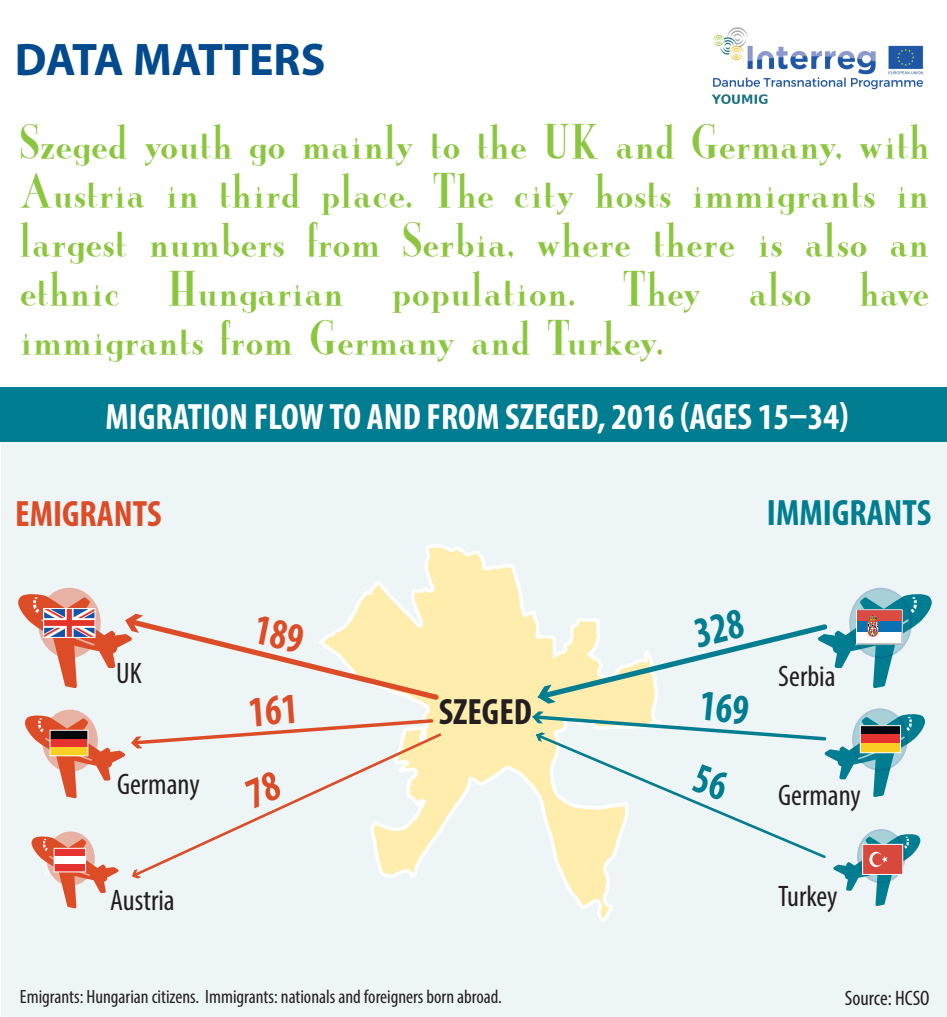
<style>
.page{position:relative;width:947px;height:1017px;background:#fff}
.page>*{position:absolute;margin:0;border:0;box-sizing:border-box;transform-origin:0 0}
.t1{font:700 45.85px "Myriad Pro";letter-spacing:-.005em;color:#004a8d}
.t2{font:42px/49px "Mona Lisa Solid Hu Normal";color:#8bc63e;text-align:justify}
.t3{font:700 condensed 36.75px "Myriad Pro";color:#fff}
.t4{font:700 condensed 36.75px "Myriad Pro";color:#007d90}
.t5{font:700 condensed 36.75px "Myriad Pro";color:#dc4c27}
.t6{font:700 condensed 36.75px "Myriad Pro";color:#231f20}
.t7{font:condensed 29.75px "Myriad Pro";color:#231f20}
.t8{font:condensed 21px "Myriad Pro";color:#231f20}
.t9{font:condensed 19.25px "Myriad Pro";color:#231f20}
</style>
<div class="page">
<div style="left:2px;top:405px;width:944px;height:611px;background:#eef5f6"></div>
<svg style="left:364px;top:544px;width:249px;height:378px"></svg>
<svg style="left:31px;top:835px;width:87px;height:73px"></svg>
<svg style="left:47px;top:832px;width:47px;height:53px"></svg>
<div style="left:46px;top:831px;width:49px;height:55px;border:2px solid #dc4c27;border-radius:50%"></div>
<div style="left:54px;top:848px;width:32px;height:8px;background:#e63231"></div>
<div style="left:54px;top:856px;width:32px;height:8px;background:#fff"></div>
<div style="left:54px;top:864px;width:32px;height:8px;background:#e63231"></div>
<div style="left:54px;top:848px;width:32px;height:24px;border:1px solid #fff"></div>
<svg style="left:141px;top:731px;width:302px;height:148px"></svg>
<svg style="left:132px;top:869px;width:9px;height:10px"></svg>
<img style="left:711px;top:27px;width:212px;height:77px">
<div style="left:0;top:387px;width:946px;height:54px;background:#007d90"></div>
<svg style="left:18px;top:593px;width:424px;height:216px"></svg>
<svg style="left:532px;top:593px;width:400px;height:313px"></svg>
<p class="t1" style="left:15px;top:30px;width:312px">DATA MATTERS</p>
<p class="t2" style="left:20px;top:117px;width:911px">Szeged youth go mainly to the UK and Germany, with Austria in third place. The city hosts immigrants in largest numbers from Serbia, where there is also an ethnic Hungarian population. They also have immigrants from Germany and Turkey.</p>
<p class="t3" style="left:105px;top:394px;width:744px">MIGRATION FLOW TO AND FROM SZEGED, 2016 (AGES 15–34)</p>
<p class="t5" style="left:15px;top:491px;width:148px">EMIGRANTS</p>
<p class="t4" style="left:766px;top:490px;width:166px">IMMIGRANTS</p>
<p class="t7" style="left:116px;top:655px;width:27px">UK</p>
<p class="t7" style="left:117px;top:766px;width:84px">Germany</p>
<p class="t7" style="left:110px;top:882px;width:66px">Austria</p>
<p class="t6" style="left:438px;top:689px;width:95px">SZEGED</p>
<p class="t7" style="left:778px;top:658px;width:59px">Serbia</p>
<p class="t7" style="left:778px;top:777px;width:84px">Germany</p>
<p class="t7" style="left:778px;top:878px;width:61px">Turkey</p>
<p class="t9" style="left:20px;top:985px;width:483px">Emigrants: Hungarian citizens. Immigrants: nationals and foreigners born abroad.</p>
<p class="t8" style="left:844px;top:985px;width:86px">Source: HCSO</p>
</div>
